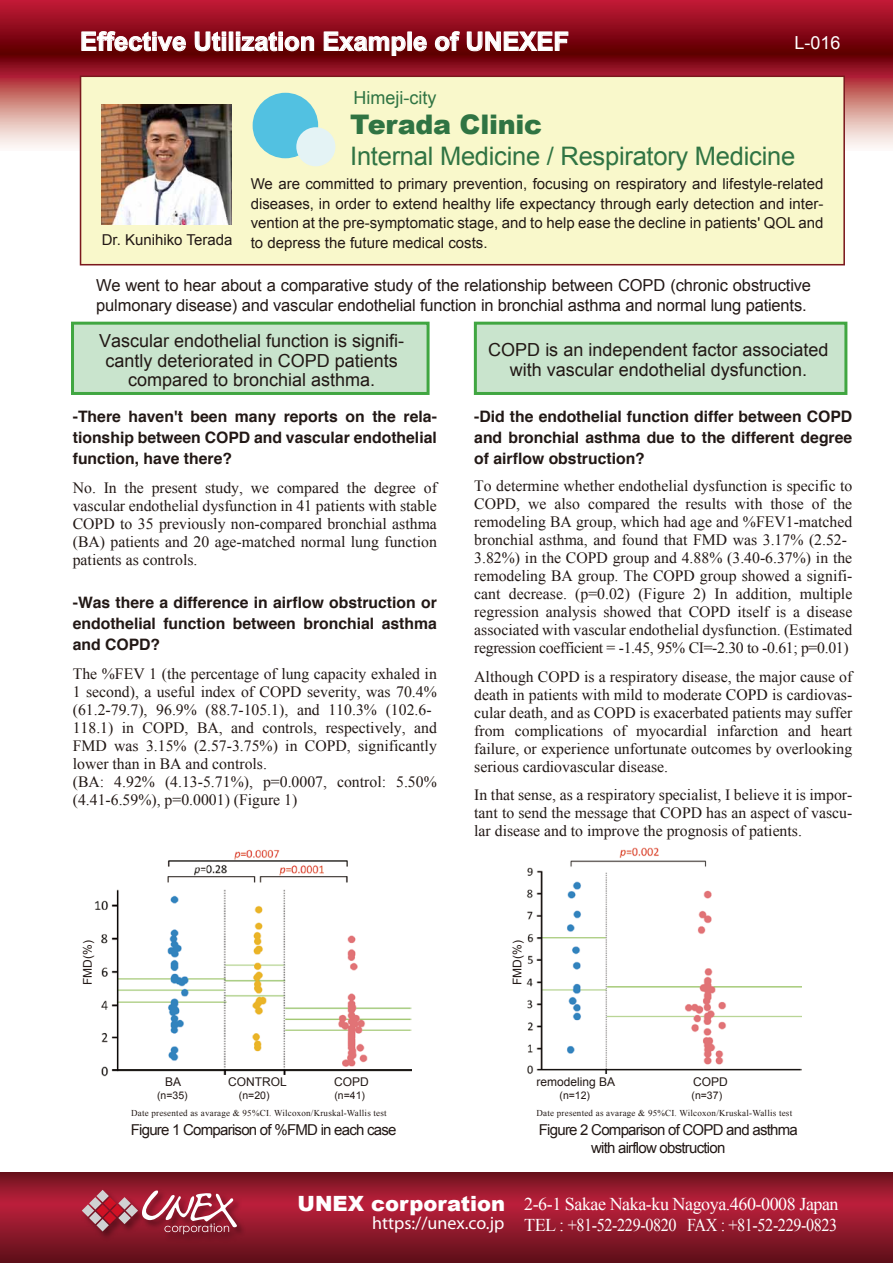
<style>
.page{position:relative;width:893px;height:1263px;background:#fff}
.page>*{position:absolute;margin:0;border:0;box-sizing:border-box;transform-origin:0 0}
.t1{font:900 27px "Arial";letter-spacing:-.01em;color:#307443}
.t2{font:25.5px "Arial";letter-spacing:-.01em;color:#307443}
.t3{font:700 25.5px "Arial";color:#fff}
.t4{font:900 21px "Arial";color:#fff}
.t5{font:18px/19.5px "Arial";color:#221815;text-align:center}
.t6{font:18px/21.6px "Times New Roman";letter-spacing:-.025em;color:#fff}
.t7{font:18px "Myriad Pro";color:#fff}
.t8{font:18px "Arial";color:#307443}
.t9{font:18px "Arial";color:#fff}
.t10{font:16.5px/19.8px "Arial";letter-spacing:-.01em;color:#221815}
.t11{font:15.75px/18px "Times New Roman";color:#221815;text-align:justify}
.t12{font:700 15.75px/21px "Helvetica";color:#221815;text-align:justify}
.t13{font:15px "Arial";color:#221815}
.t14{font:15px/18px "Arial";letter-spacing:-.05em;color:#221815}
.t15{font:12px "Arial";color:#221815}
.t16{font:10.5px "Arial";color:#221815}
.t17{font:9px "Times New Roman";letter-spacing:.025em;color:#221815}
</style>
<div class="page">
<svg style="left:0;top:0;width:893px;height:151px;background:#9b2230"></svg>
<div style="left:80px;top:76px;width:765px;height:189px;background:#f9f8cb;border:2px solid #7b181d"></div>
<div style="left:71px;top:322px;width:358px;height:73px;background:#c9e4cd;border:3px solid #40a641"></div>
<div style="left:474px;top:322px;width:373px;height:73px;background:#c9e4cd;border:3px solid #40a641"></div>
<img style="left:95px;top:849px;width:317px;height:228px">
<div style="left:154px;top:1076px;width:217px;height:31px;background:#fff"></div>
<img style="left:526px;top:847px;width:275px;height:227px">
<svg style="left:81px;top:31px;width:106px;height:21px;background:#9d4e54"></svg>
<svg style="left:194px;top:31px;width:32px;height:21px"></svg>
<div style="left:222px;top:37px;width:4px;height:14px;border:1px solid #fff"></div>
<div style="left:229px;top:32px;width:4px;height:19px;border:1px solid #fff"></div>
<svg style="left:236px;top:31px;width:79px;height:21px;background:#9d4c53"></svg>
<svg style="left:323px;top:31px;width:83px;height:26px;background:#913c42"></svg>
<div style="left:407px;top:32px;width:5px;height:19px;border:1px solid #fff"></div>
<svg style="left:413px;top:36px;width:15px;height:16px"></svg>
<svg style="left:434px;top:31px;width:26px;height:21px"></svg>
<svg style="left:466px;top:31px;width:103px;height:21px;background:#9c4c53"></svg>
<img style="left:102px;top:105px;width:129px;height:120px">
<div style="left:253px;top:93px;width:65px;height:65px;background:#52c1e1;border-radius:50%"></div>
<div style="left:296px;top:127px;width:39px;height:39px;background:#e4f3f5;border-radius:50%"></div>
<svg style="left:0;top:1172px;width:893px;height:91px;background:#8b1729"></svg>
<img style="left:79px;top:1187px;width:170px;height:59px">
<svg style="left:82px;top:1189px;width:156px;height:45px;background:#aa4959"></svg>
<h2 class="t3" style="left:80px;top:24px;width:490px">Effective Utilization Example of UNEXEF</h2>
<p class="t9" style="left:794px;top:30px;width:48px">L-016</p>
<p class="t8" style="left:353px;top:86px;width:84px">Himeji-city</p>
<h1 class="t1" style="left:350px;top:105px;width:194px">Terada Clinic</h1>
<h2 class="t2" style="left:350px;top:139px;width:446px">Internal Medicine / Respiratory Medicine</h2>
<p class="t13" style="left:251px;top:174px;width:574px">We are committed to primary prevention, focusing on respiratory and lifestyle-related</p>
<p class="t13" style="left:251px;top:194px;width:574px">diseases, in order to extend healthy life expectancy through early detection and inter-</p>
<p class="t13" style="left:251px;top:213px;width:574px">vention at the pre-symptomatic stage, and to help ease the decline in patients' QOL and</p>
<p class="t13" style="left:102px;top:233px;width:387px">Dr. Kunihiko Terada to depress the future medical costs.</p>
<p class="t10" style="left:96px;top:275px;width:716px">We went to hear about a comparative study of the relationship between COPD (chronic obstructive pulmonary disease) and vascular endothelial function in bronchial asthma and normal lung patients.</p>
<p class="t5" style="left:99px;top:331px;width:307px">Vascular endothelial function is signifi&shy;cantly deteriorated in COPD patients compared to bronchial asthma.</p>
<p class="t12" style="left:73px;top:406px;width:366px">-There haven't been many reports on the rela&shy;tionship between COPD and vascular endothelial function, have there?</p>
<p class="t11" style="left:73px;top:478px;width:366px">No. In the present study, we compared the degree of vascular endothelial dysfunction in 41 patients with stable COPD to 35 previously non-compared bronchial asthma (BA) patients and 20 age-matched normal lung function patients as controls.</p>
<p class="t12" style="left:73px;top:592px;width:366px">-Was there a difference in airflow obstruction or endothelial function between bronchial asthma and COPD?</p>
<p class="t11" style="left:73px;top:664px;width:366px;text-align:left">The %FEV 1 (the percentage of lung capacity exhaled in 1 second), a useful index of COPD severity, was 70.4% (61.2-79.7), 96.9% (88.7-105.1), and 110.3% (102.6- 118.1) in COPD, BA, and controls, respectively, and FMD was 3.15% (2.57-3.75%) in COPD, significantly lower than in BA and controls.<br>(BA: 4.92% (4.13-5.71%), p=0.0007, control: 5.50% (4.41-6.59%), p=0.0001) (Figure 1)</p>
<p class="t5" style="left:488px;top:340px;width:342px">COPD is an independent factor associated with vascular endothelial dysfunction.</p>
<p class="t12" style="left:474px;top:406px;width:379px">-Did the endothelial function differ between COPD and bronchial asthma due to the different degree of airflow obstruction?</p>
<p class="t11" style="left:474px;top:477px;width:380px;text-align:left">To determine whether endothelial dysfunction is specific to COPD, we also compared the results with those of the remodeling BA group, which had age and %FEV1-matched bronchial asthma, and found that FMD was 3.17% (2.52- 3.82%) in the COPD group and 4.88% (3.40-6.37%) in the remodeling BA group. The COPD group showed a signifi&shy;cant decrease. (p=0.02) (Figure 2) In addition, multiple regression analysis showed that COPD itself is a disease associated with vascular endothelial dysfunction. (Estimated regression coefficient = -1.45, 95% CI=-2.30 to -0.61; p=0.01)</p>
<p class="t11" style="left:474px;top:667px;width:380px">Although COPD is a respiratory disease, the major cause of death in patients with mild to moderate COPD is cardiovas&shy;cular death, and as COPD is exacerbated patients may suffer from complications of myocardial infarction and heart failure, or experience unfortunate outcomes by overlooking serious cardiovascular disease.</p>
<p class="t11" style="left:474px;top:786px;width:380px">In that sense, as a respiratory specialist, I believe it is impor&shy;tant to send the message that COPD has an aspect of vascu&shy;lar disease and to improve the prognosis of patients.</p>
<p class="t15" style="left:80px;top:985px;width:46px;rotate:-90deg">FMD(%)</p>
<p class="t15" style="left:165px;top:1074px;width:18px">BA</p>
<p class="t15" style="left:228px;top:1074px;width:60px">CONTROL</p>
<p class="t15" style="left:334px;top:1074px;width:36px">COPD</p>
<p class="t16" style="left:157px;top:1088px;width:32px">(n=35)</p>
<p class="t16" style="left:239px;top:1088px;width:32px">(n=20)</p>
<p class="t16" style="left:334px;top:1088px;width:32px">(n=41)</p>
<p class="t17" style="left:131px;top:1107px;width:257px">Date presented as avarage &amp; 95%CI. Wilcoxon/Kruskal-Wallis test</p>
<p class="t14" style="left:131px;top:1121px;width:267px">Figure 1 Comparison of %FMD in each case</p>
<p class="t15" style="left:509px;top:985px;width:46px;rotate:-90deg">FMD(%)</p>
<p class="t15" style="left:536px;top:1074px;width:80px">remodeling BA</p>
<p class="t15" style="left:693px;top:1074px;width:36px">COPD</p>
<p class="t16" style="left:559px;top:1088px;width:32px">(n=12)</p>
<p class="t16" style="left:691px;top:1088px;width:32px">(n=37)</p>
<p class="t17" style="left:536px;top:1107px;width:257px">Date presented as avarage &amp; 95%CI. Wilcoxon/Kruskal-Wallis test</p>
<p class="t14" style="left:591px;top:1121px;width:208px;text-indent:-52px">Figure 2 Comparison of COPD and asthma with airflow obstruction</p>
<h3 class="t4" style="left:298px;top:1188px;width:209px">UNEX corporation</h3>
<p class="t7" style="left:372px;top:1212px;width:133px">https://unex.co.jp</p>
<p class="t6" style="left:524px;top:1193px;width:316px">2-6-1 Sakae Naka-ku Nagoya.460-0008 Japan<br>TEL : +81-52-229-0820 FAX : +81-52-229-0823</p>
</div>
